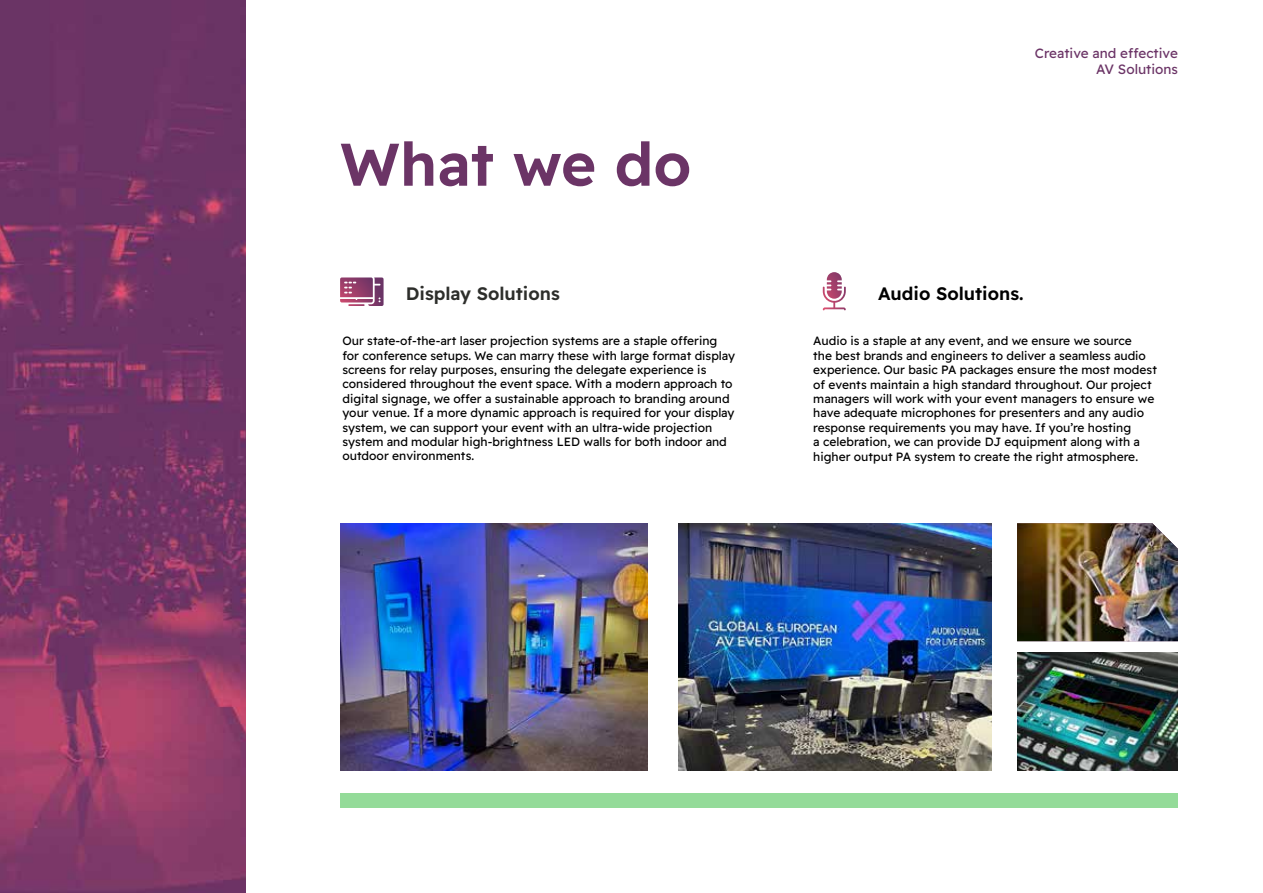
<style>
.page{position:relative;width:1263px;height:893px;background:#fff}
.page>*{position:absolute;margin:0;border:0;box-sizing:border-box;transform-origin:0 0}
.t1{font:600 60px "Readex Pro";color:#6b3466}
.t2{font:600 18px "Readex Pro";color:#2d2e2b}
.t3{font:600 18px "Readex Pro";color:#000}
.t4{font:13.5px/16.2px "Readex Pro";color:#6b3466;text-align:right}
.t5{font:12px/14.4px "Readex Pro";color:#000}
</style>
<div class="page">
<div style="left:340px;top:793px;width:838px;height:15px;background:#94db99"></div>
<img style="left:0;top:0;width:246px;height:893px">
<img style="left:340px;top:523px;width:307px;height:247px">
<img style="left:678px;top:523px;width:313px;height:247px">
<img style="left:1017px;top:523px;width:161px;height:118px">
<img style="left:1017px;top:652px;width:161px;height:118px">
<svg style="left:340px;top:277px;width:44px;height:29px"></svg>
<svg style="left:823px;top:272px;width:23px;height:38px"></svg>
<h1 class="t1" style="left:340px;top:130px;width:353px">What we do</h1>
<h2 class="t2" style="left:406px;top:283px;width:156px">Display Solutions</h2>
<p class="t5" style="left:342px;top:334px;width:394px">Our state-of-the-art laser projection systems are a staple offering for conference setups. We can marry these with large format display screens for relay purposes, ensuring the delegate experience is considered throughout the event space. With a modern approach to digital signage, we offer a sustainable approach to branding around your venue. If a more dynamic approach is required for your display system, we can support your event with an ultra-wide projection system and modular high-brightness LED walls for both indoor and outdoor environments.</p>
<p class="t4" style="left:1035px;top:45px;width:144px">Creative and effective<br>AV Solutions</p>
<h2 class="t3" style="left:878px;top:284px;width:147px">Audio Solutions.</h2>
<p class="t5" style="left:813px;top:334px;width:345px">Audio is a staple at any event, and we ensure we source<br>the best brands and engineers to deliver a seamless audio experience. Our basic PA packages ensure the most modest of events maintain a high standard throughout. Our project managers will work with your event managers to ensure we have adequate microphones for presenters and any audio response requirements you may have. If you’re hosting<br>a celebration, we can provide DJ equipment along with a higher output PA system to create the right atmosphere.</p>
</div>
